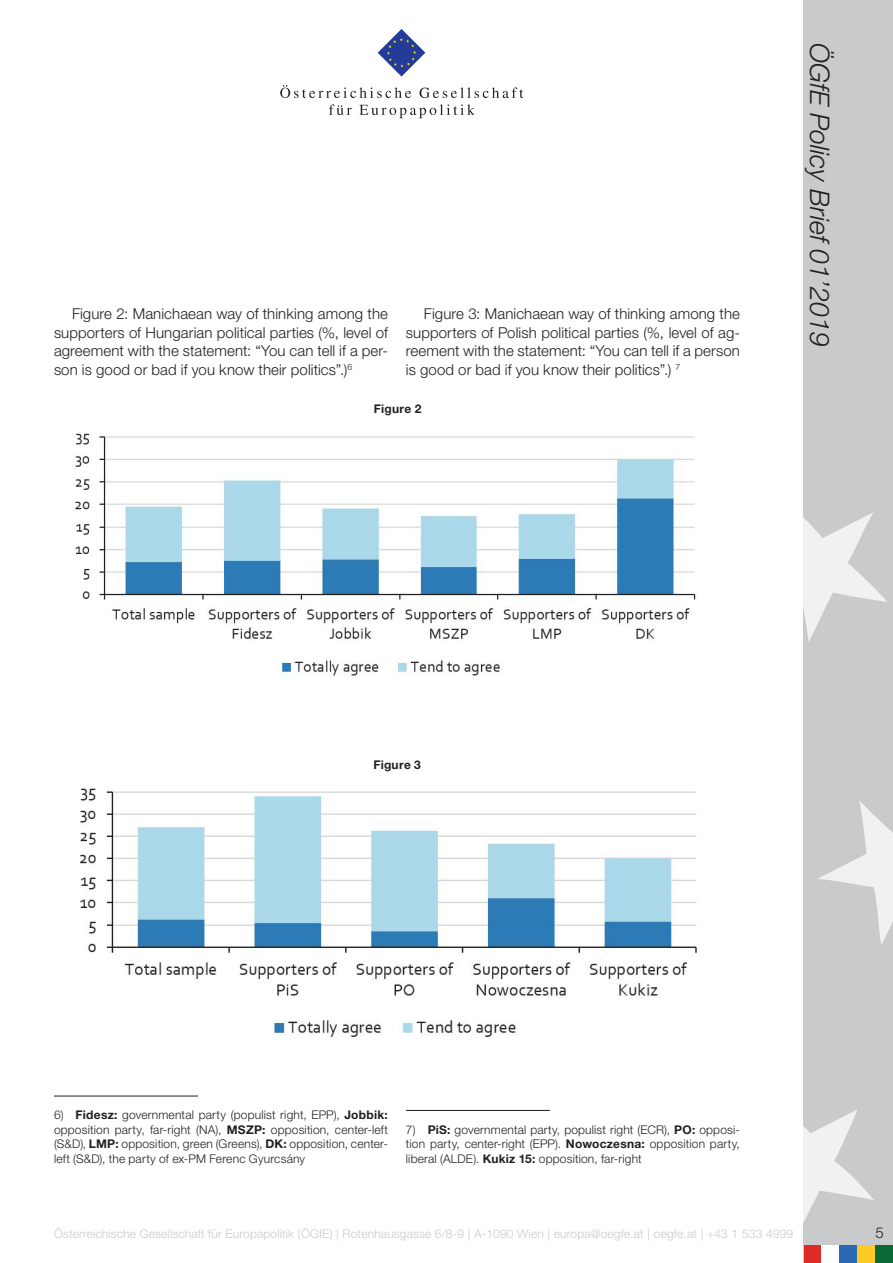
<style>
.page{position:relative;width:893px;height:1263px;background:#fff}
.page>*{position:absolute;margin:0;border:0;box-sizing:border-box;transform-origin:0 0}
.t1{font:italic 300 27px "Helvetica Neue LT Std";color:#231f20}
.Standard_Paragraph{font:300 15px/18.8px "Helvetica Neue LT Std";letter-spacing:.005em;color:#231f20;text-align:justify}
.Footnotes{font:300 12px/14.4px "Helvetica Neue LT Std";letter-spacing:.015em;color:#231f20;text-align:justify}
.t2{font:300 12px "Helvetica Neue LT Std";letter-spacing:.015em;color:#c9cacc}
.Bildunterschrift{font:700 12px "Helvetica Neue LT Std";letter-spacing:.02em;color:#231f20}
.s1{font-weight:700}
</style>
<div class="page">
<div style="left:804px;top:0;width:89px;height:1263px;background:#c9cacc"></div>
<svg style="left:804px;top:512px;width:83px;height:130px"></svg>
<svg style="left:818px;top:801px;width:75px;height:144px"></svg>
<svg style="left:804px;top:1110px;width:70px;height:111px"></svg>
<svg style="left:378px;top:29px;width:47px;height:48px"></svg>
<svg style="left:280px;top:85px;width:131px;height:13px"></svg>
<svg style="left:420px;top:87px;width:103px;height:11px"></svg>
<svg style="left:329px;top:104px;width:23px;height:11px"></svg>
<svg style="left:359px;top:104px;width:116px;height:14px"></svg>
<div style="left:857px;top:1245px;width:18px;height:18px;background:#fecb26"></div>
<div style="left:839px;top:1245px;width:18px;height:18px;background:#2b68b3"></div>
<div style="left:804px;top:1245px;width:17px;height:18px;background:#de2b26"></div>
<div style="left:875px;top:1245px;width:18px;height:18px;background:#0b6936"></div>
<div style="left:821px;top:1245px;width:18px;height:18px;background:#fff"></div>
<hr style="left:54px;top:1096px;width:144px;height:1px;background:#231f20">
<hr style="left:406px;top:1110px;width:144px;height:1px;background:#231f20">
<img style="left:75px;top:433px;width:621px;height:243px">
<img style="left:80px;top:788px;width:617px;height:254px">
<p class="Standard_Paragraph" style="left:54px;top:304px;width:335px;text-indent:18px">Figure 2: Manichaean way of thinking among the supporters of Hungarian political parties (%, level of agreement with the statement: “You can tell if a per&shy;son is good or bad if you know their politics”.)<sup>6</sup></p>
<p class="Standard_Paragraph" style="left:406px;top:304px;width:335px;text-indent:18px">Figure 3: Manichaean way of thinking among the supporters of Polish political parties (%, level of ag&shy;reement with the statement: “You can tell if a person is good or bad if you know their politics”.) <sup>7</sup></p>
<p class="Bildunterschrift" style="left:374px;top:401px;width:49px">Figure 2</p>
<h1 class="t1" style="left:836px;top:43px;width:305px;rotate:90deg">ÖGfE Policy Brief 01’2019</h1>
<p class="Bildunterschrift" style="left:373px;top:757px;width:49px">Figure 3</p>
<p class="Footnotes" style="left:54px;top:1108px;width:335px">6) <span class="s1">Fidesz:</span> governmental party (populist right, EPP), <span class="s1">Jobbik: </span>opposition party, far-right (NA), <span class="s1">MSZP:</span> opposition, center-left (S&amp;D), <span class="s1">LMP:</span> opposition, green (Greens), <span class="s1">DK:</span> opposition, center&shy;left (S&amp;D), the party of ex-PM Ferenc Gyurcsány</p>
<p class="Footnotes" style="left:406px;top:1122px;width:335px">7) <span class="s1">PiS:</span> governmental party, populist right (ECR), <span class="s1">PO:</span> opposi&shy;tion party, center-right (EPP). <span class="s1">Nowoczesna:</span> opposition party, liberal (ALDE). <span class="s1">Kukiz 15:</span> opposition, far-right</p>
<p class="t2" style="left:54px;top:1226px;width:741px">Österreichische Gesellschaft für Europapolitik (ÖGfE) | Rotenhausgasse 6/8-9 | A-1090 Wien | europa@oegfe.at | oegfe.at | +43 1 533 4999</p>
<p class="Standard_Paragraph" style="left:875px;top:1222px;width:10px">5</p>
</div>
